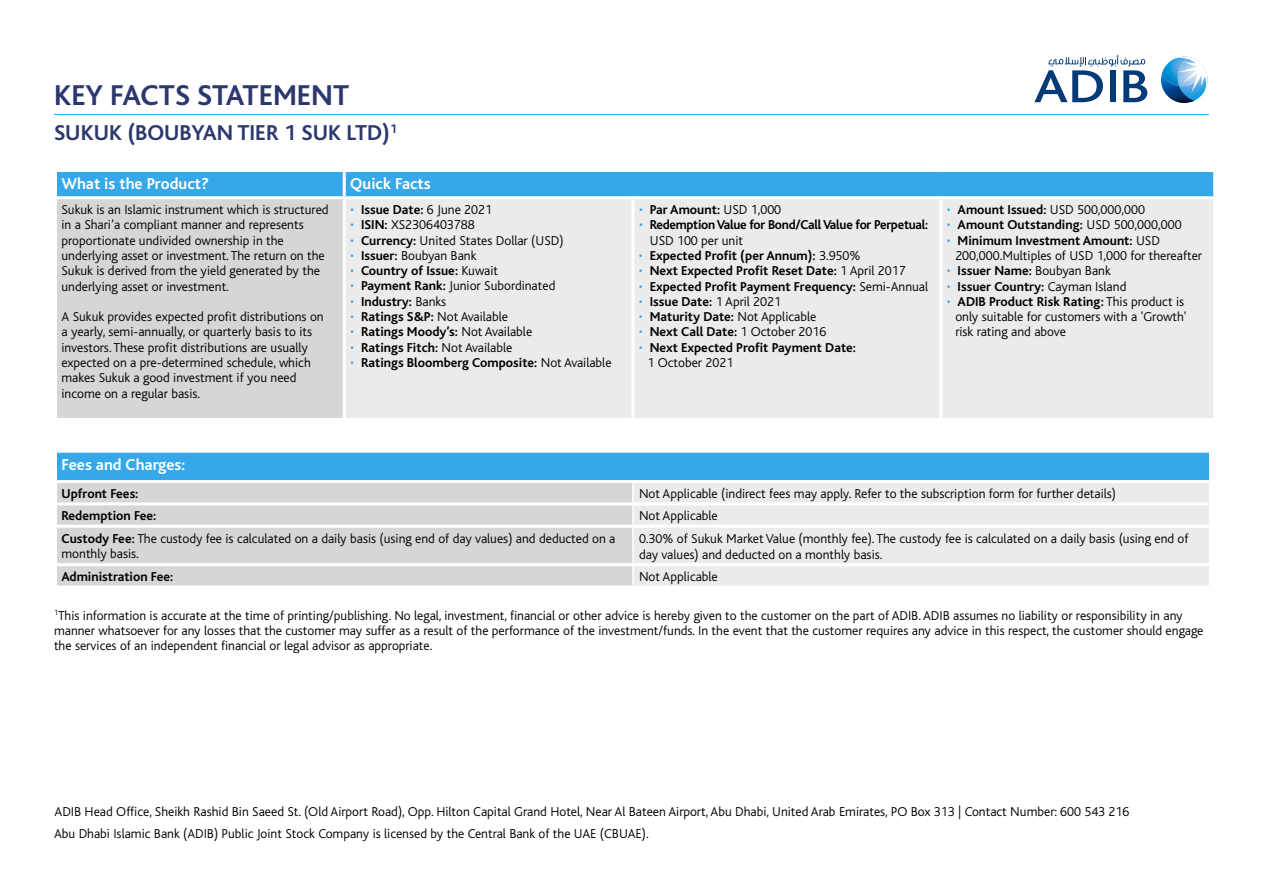
<style>
.page{position:relative;width:1263px;height:893px;background:#fff}
.page>*{position:absolute;margin:0;border:0;box-sizing:border-box;transform-origin:0 0}
.t1{font:700 30px "Bliss";color:#2b376f}
.t2{font:700 22.5px "Bliss";color:#2b376f}
.t3{font:700 16.5px "Bliss";color:#fff}
.t4{font:300 13.5px/15.3px "Bliss";color:#000}
.t5{font:700 13.5px/15.3px "Bliss";color:#000}
.t6{font:700 13.5px/15.3px "Bliss";letter-spacing:-.02em;color:#000}
.s1{font-weight:300;color:#36a7e9}
.s2{font-weight:300}
.s3{color:#36a7e9}
.s4{font-weight:700}
</style>
<div class="page">
<img style="left:1162px;top:61px;width:9px;height:13px">
<img style="left:1161px;top:74px;width:33px;height:29px">
<svg style="left:1171px;top:56px;width:37px;height:45px"></svg>
<svg style="left:1034px;top:55px;width:113px;height:47px"></svg>
<hr style="left:54px;top:114px;width:1155px;height:1px;background:#36a7e9">
<div style="left:57px;top:172px;width:1156px;height:24px;background:#36a7e9"></div>
<div style="left:56px;top:198px;width:288px;height:221px;background:#d6d6d6"></div>
<div style="left:346px;top:199px;width:867px;height:219px;background:#ebebeb"></div>
<hr style="left:343px;top:172px;width:3px;height:24px;background:#fff">
<hr style="left:54px;top:196px;width:290px;height:3px;background:#fff">
<hr style="left:54px;top:199px;width:3px;height:219px;background:#fff">
<hr style="left:343px;top:199px;width:3px;height:219px;background:#fff">
<hr style="left:939px;top:199px;width:3px;height:219px;background:#fff">
<hr style="left:54px;top:418px;width:290px;height:3px;background:#fff">
<hr style="left:631px;top:199px;width:3px;height:219px;background:#fff">
<div style="left:56px;top:451px;width:1154px;height:31px;background:#36a7e9"></div>
<div style="left:57px;top:483px;width:575px;height:102px;background:#d6d6d6"></div>
<div style="left:634px;top:483px;width:575px;height:102px;background:#ebebeb"></div>
<hr style="left:54px;top:450px;width:579px;height:3px;background:#fff">
<hr style="left:54px;top:453px;width:3px;height:27px;background:#fff">
<hr style="left:633px;top:450px;width:579px;height:3px;background:#fff">
<hr style="left:1209px;top:453px;width:3px;height:27px;background:#fff">
<hr style="left:54px;top:480px;width:579px;height:3px;background:#fff">
<hr style="left:633px;top:480px;width:579px;height:3px;background:#fff">
<hr style="left:54px;top:502px;width:579px;height:3px;background:#fff">
<hr style="left:633px;top:502px;width:579px;height:3px;background:#fff">
<hr style="left:54px;top:525px;width:579px;height:3px;background:#fff">
<hr style="left:633px;top:525px;width:579px;height:3px;background:#fff">
<hr style="left:54px;top:563px;width:579px;height:3px;background:#fff">
<hr style="left:633px;top:563px;width:579px;height:3px;background:#fff">
<h1 class="t1" style="left:54px;top:79px;width:297px">KEY FACTS STATEMENT</h1>
<h2 class="t2" style="left:54px;top:121px;width:345px">SUKUK (BOUBYAN TIER 1 SUK LTD)<sup>1</sup></h2>
<p class="t3" style="left:62px;top:175px;width:149px">What is the Product?</p>
<p class="t3" style="left:350px;top:175px;width:82px">Quick Facts</p>
<p class="t4" style="left:62px;top:202px;width:269px">Sukuk is an Islamic instrument which is structured in a Shari’a compliant manner and represents proportionate undivided ownership in the underlying asset or investment. The return on the Sukuk is derived from the yield generated by the underlying asset or investment.</p>
<p class="t4" style="left:62px;top:309px;width:264px">A Sukuk provides expected profit distributions on a yearly, semi-annually, or quarterly basis to its investors. These profit distributions are usually expected on a pre-determined schedule, which makes Sukuk a good investment if you need income on a regular basis.</p>
<p class="t5" style="left:350px;top:202px;width:143px"><span class="s1">•</span> Issue Date: <span class="s2">6 June 2021</span></p>
<p class="t4" style="left:350px;top:217px;width:126px"><span class="s3">•</span> <span class="s4">ISIN:</span> XS2306403788</p>
<p class="t4" style="left:350px;top:233px;width:215px"><span class="s3">•</span> <span class="s4">Currency:</span> United States Dollar (USD)</p>
<p class="t4" style="left:350px;top:248px;width:128px"><span class="s3">•</span> <span class="s4">Issuer:</span> Boubyan Bank</p>
<p class="t5" style="left:350px;top:263px;width:149px"><span class="s1">•</span> Country of Issue: <span class="s2">Kuwait</span></p>
<p class="t4" style="left:350px;top:279px;width:207px"><span class="s3">•</span> <span class="s4">Payment Rank:</span> Junior Subordinated</p>
<p class="t5" style="left:350px;top:294px;width:98px"><span class="s1">•</span> Industry: <span class="s2">Banks</span></p>
<p class="t4" style="left:350px;top:309px;width:159px"><span class="s3">•</span> <span class="s4">Ratings S&amp;P:</span> Not Available</p>
<p class="t5" style="left:350px;top:325px;width:183px"><span class="s1">•</span> Ratings Moody’s: <span class="s2">Not Available</span></p>
<p class="t5" style="left:350px;top:340px;width:164px"><span class="s1">•</span> Ratings Fitch: <span class="s2">Not Available</span></p>
<p class="t5" style="left:350px;top:355px;width:263px"><span class="s1">•</span> Ratings Bloomberg Composite: <span class="s2">Not Available</span></p>
<p class="t5" style="left:639px;top:202px;width:144px"><span class="s1">•</span> Par Amount: <span class="s2">USD 1,000</span></p>
<p class="t6" style="left:650px;top:218px;width:280px;text-indent:-11px"><span class="s1">•</span> Redemption Value for Bond/Call Value for Perpetual:<br><span class="s2">USD 100 per unit</span></p>
<p class="t5" style="left:639px;top:248px;width:223px"><span class="s1">•</span> Expected Profit (per Annum): <span class="s2">3.950%</span></p>
<p class="t5" style="left:639px;top:263px;width:268px"><span class="s1">•</span> Next Expected Profit Reset Date: <span class="s2">1 April 2017</span></p>
<p class="t5" style="left:639px;top:279px;width:291px"><span class="s1">•</span> Expected Profit Payment Frequency: <span class="s2">Semi-Annual</span></p>
<p class="t5" style="left:639px;top:294px;width:144px"><span class="s1">•</span> Issue Date: <span class="s2">1 April 2021</span></p>
<p class="t5" style="left:639px;top:309px;width:179px"><span class="s1">•</span> Maturity Date: <span class="s2">Not Applicable</span></p>
<p class="t5" style="left:639px;top:325px;width:189px"><span class="s1">•</span> Next Call Date: <span class="s2">1 October 2016</span></p>
<p class="t5" style="left:647px;top:340px;width:210px;text-indent:-9px"><span class="s1">•</span> Next Expected Profit Payment Date:<br><span class="s2">1 October 2021</span></p>
<p class="t4" style="left:947px;top:202px;width:200px"><span class="s3">•</span> <span class="s4">Amount Issued:</span> USD 500,000,000</p>
<p class="t5" style="left:947px;top:218px;width:236px"><span class="s1">•</span> Amount Outstanding: <span class="s2">USD 500,000,000</span></p>
<p class="t4" style="left:955px;top:233px;width:248px;text-indent:-9px"><span class="s3">•</span> <span class="s4">Minimum Investment Amount:</span> USD<br>200,000.Multiples of USD 1,000 for thereafter</p>
<p class="t5" style="left:947px;top:263px;width:165px"><span class="s1">•</span> Issuer Name: <span class="s2">Boubyan Bank</span></p>
<p class="t5" style="left:947px;top:279px;width:181px"><span class="s1">•</span> Issuer Country: <span class="s2">Cayman Island</span></p>
<p class="t4" style="left:955px;top:294px;width:233px;text-indent:-9px"><span class="s3">•</span> <span class="s4">ADIB Product Risk Rating:</span> This product is only suitable for customers with a 'Growth' risk rating and above</p>
<p class="t3" style="left:62px;top:456px;width:125px">Fees and Charges:</p>
<p class="t5" style="left:62px;top:486px;width:78px">Upfront Fees:</p>
<p class="t4" style="left:639px;top:486px;width:479px">Not Applicable (indirect fees may apply. Refer to the subscription form for further details)</p>
<p class="t5" style="left:62px;top:508px;width:96px">Redemption Fee:</p>
<p class="t4" style="left:639px;top:508px;width:80px">Not Applicable</p>
<p class="t4" style="left:62px;top:531px;width:555px"><span class="s4">Custody Fee:</span> The custody fee is calculated on a daily basis (using end of day values) and deducted on a monthly basis.</p>
<p class="t4" style="left:639px;top:530px;width:551px;line-height:16.2px">0.30% of Sukuk Market Value (monthly fee). The custody fee is calculated on a daily basis (using end of day values) and deducted on a monthly basis.</p>
<p class="t5" style="left:62px;top:569px;width:113px">Administration Fee:</p>
<p class="t4" style="left:639px;top:569px;width:80px">Not Applicable</p>
<p class="t4" style="left:54px;top:608px;width:1151px"><sup>1</sup>This information is accurate at the time of printing/publishing. No legal, investment, financial or other advice is hereby given to the customer on the part of ADIB. ADIB assumes no liability or responsibility in any manner whatsoever for any losses that the customer may suffer as a result of the performance of the investment/funds. In the event that the customer requires any advice in this respect, the customer should engage the services of an independent financial or legal advisor as appropriate.</p>
<p class="t4" style="left:55px;top:804px;width:1076px">ADIB Head Office, Sheikh Rashid Bin Saeed St. (Old Airport Road), Opp. Hilton Capital Grand Hotel, Near Al Bateen Airport, Abu Dhabi, United Arab Emirates, PO Box 313 | Contact Number: 600 543 216</p>
<p class="t4" style="left:54px;top:826px;width:596px">Abu Dhabi Islamic Bank (ADIB) Public Joint Stock Company is licensed by the Central Bank of the UAE (CBUAE).</p>
</div>
